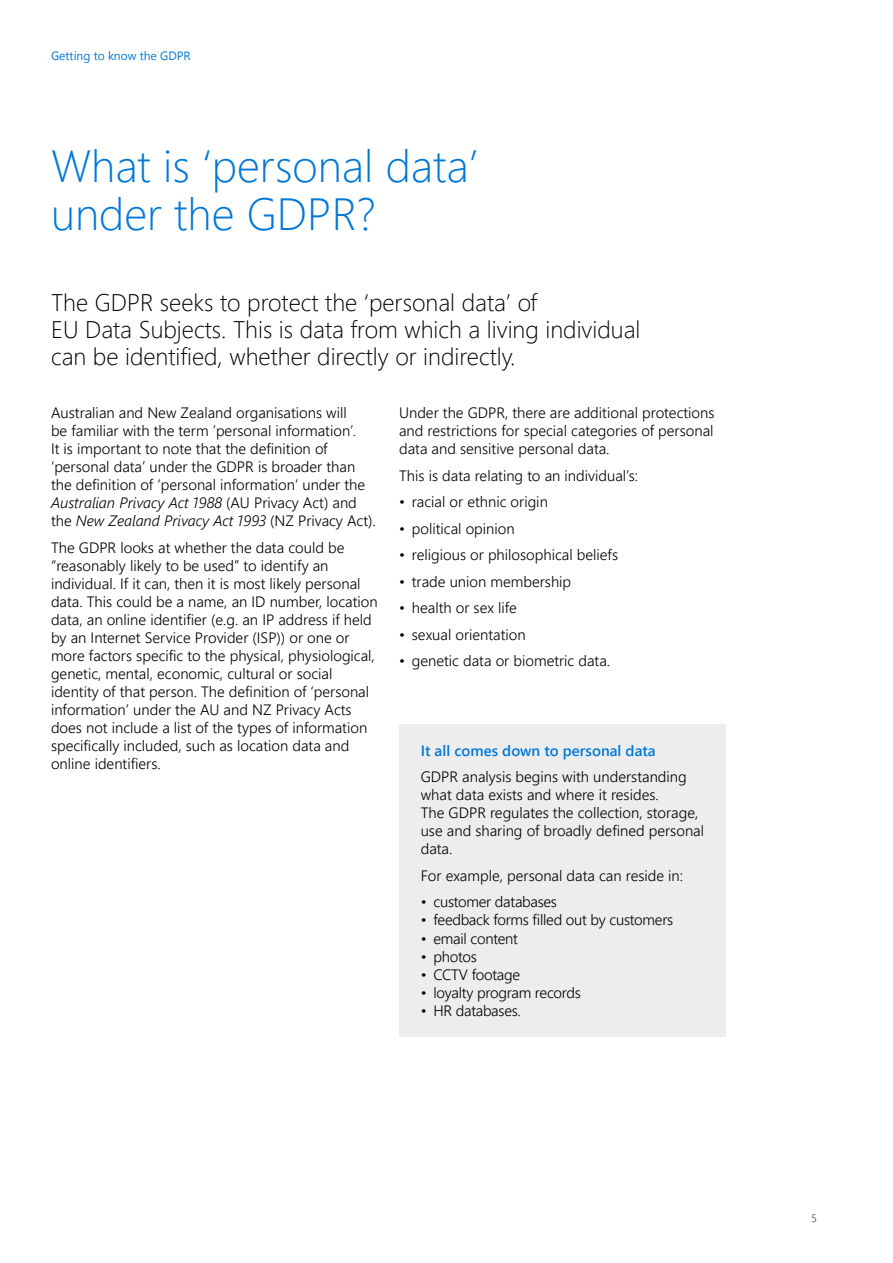
<style>
.page{position:relative;width:893px;height:1263px;background:#fff}
.page>*{position:absolute;margin:0;border:0;box-sizing:border-box;transform-origin:0 0}
.t1{font:300 45px/48px "Segoe UI";color:#0078d7}
.t2{font:300 24px/27px "Segoe UI";color:#000}
.t3{font:300 15px/18px "Segoe UI";color:#000}
.t4{font:300 15px "Segoe UI";letter-spacing:-.02em;color:#000}
.t5{font:600 15px "Segoe UI";color:#0078d7}
.t6{font:12px "Segoe UI";color:#0078d7}
.t7{font:300 10.5px "Segoe UI";color:#000}
.s1{font-style:italic}
</style>
<div class="page">
<div style="left:399px;top:724px;width:327px;height:313px;background:#ededee"></div>
<p class="t6" style="left:51px;top:46px;width:141px">Getting to know the GDPR</p>
<h1 class="t1" style="left:51px;top:140px;width:429px">What is ‘personal data’ under the GDPR?</h1>
<h2 class="t2" style="left:51px;top:288px;width:591px">The GDPR seeks to protect the ‘personal data’ of<br>EU Data Subjects. This is data from which a living individual can be identified, whether directly or indirectly.</h2>
<p class="t3" style="left:51px;top:403px;width:326px">Australian and New Zealand organisations will<br>be familiar with the term ’personal information’.<br>It is important to note that the definition of ‘personal data’ under the GDPR is broader than the definition of ‘personal information’ under the <span class="s1">Australian Privacy Act 1988</span> (AU Privacy Act) and the <span class="s1">New Zealand Privacy Act 1993</span> (NZ Privacy Act).</p>
<p class="t3" style="left:51px;top:538px;width:328px">The GDPR looks at whether the data could be “reasonably likely to be used” to identify an individual. If it can, then it is most likely personal data. This could be a name, an ID number, location data, an online identifier (e.g. an IP address if held by an Internet Service Provider (ISP)) or one or more factors specific to the physical, physiological, genetic, mental, economic, cultural or social identity of that person. The definition of ‘personal information’ under the AU and NZ Privacy Acts does not include a list of the types of information specifically included, such as location data and online identifiers.</p>
<p class="t3" style="left:399px;top:403px;width:317px;text-align:justify">Under the GDPR, there are additional protections and restrictions for special categories of personal data and sensitive personal data.</p>
<p class="t3" style="left:399px;top:466px;width:240px">This is data relating to an individual’s:</p>
<p class="t3" style="left:399px;top:492px;width:150px">• racial or ethnic origin</p>
<p class="t3" style="left:399px;top:519px;width:117px">• political opinion</p>
<p class="t3" style="left:399px;top:545px;width:220px">• religious or philosophical beliefs</p>
<p class="t3" style="left:399px;top:572px;width:174px">• trade union membership</p>
<p class="t3" style="left:399px;top:598px;width:119px">• health or sex life</p>
<p class="t3" style="left:399px;top:625px;width:128px">• sexual orientation</p>
<p class="t3" style="left:399px;top:651px;width:213px">• genetic data or biometric data.</p>
<p class="t5" style="left:421px;top:739px;width:237px">It all comes down to personal data</p>
<p class="t3" style="left:421px;top:767px;width:285px">GDPR analysis begins with understanding what data exists and where it resides.<br>The GDPR regulates the collection, storage, use and sharing of broadly defined personal data.</p>
<p class="t3" style="left:421px;top:866px;width:264px">For example, personal data can reside in:</p>
<p class="t4" style="left:421px;top:891px;width:138px">• customer databases</p>
<p class="t4" style="left:421px;top:909px;width:254px">• feedback forms filled out by customers</p>
<p class="t4" style="left:421px;top:927px;width:99px">• email content</p>
<p class="t3" style="left:421px;top:946px;width:58px">• photos</p>
<p class="t4" style="left:421px;top:963px;width:101px">• CCTV footage</p>
<p class="t4" style="left:421px;top:981px;width:162px">• loyalty program records</p>
<p class="t4" style="left:421px;top:999px;width:102px">• HR databases.</p>
<p class="t7" style="left:811px;top:1211px;width:7px">5</p>
</div>
